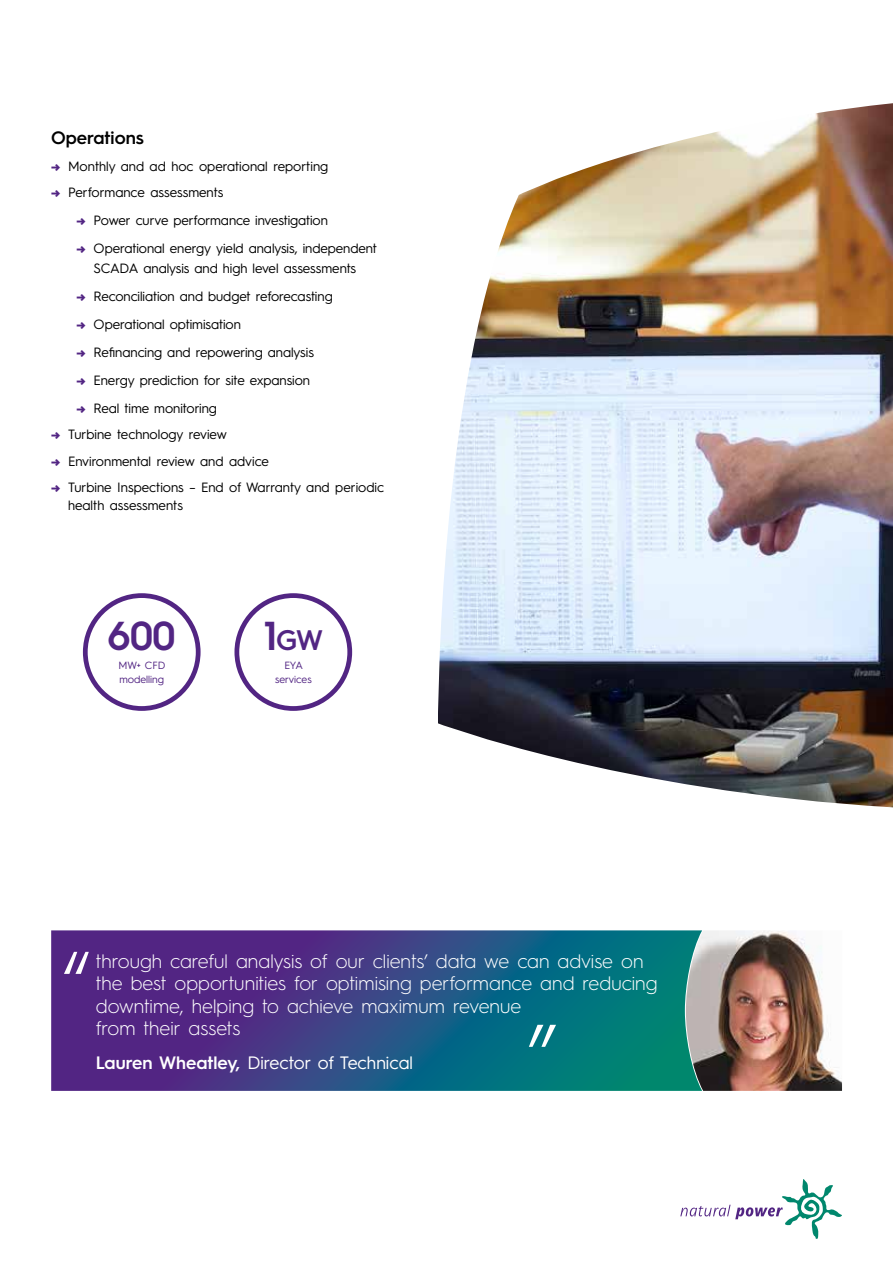
<style>
.page{position:relative;width:893px;height:1263px;background:#fff}
.page>*{position:absolute;margin:0;border:0;box-sizing:border-box;transform-origin:0 0}
.t1{font:600 40.5px "Hurme Geometric Sans 3";color:#522583}
.t2{font:600 28.35px "Hurme Geometric Sans 3";color:#522583}
.t3{font:300 19.5px/22.5px "Hurme Geometric Sans 3";color:#fff}
.t4{font:18px "Hurme Geometric Sans 3";color:#fff}
.t5{font:600 18px "Hurme Geometric Sans 3";color:#000}
.t6{font:13.5px/19.5px "Hurme Geometric Sans 3";color:#000;text-align:center}
.t7{font:10.5px/14.9px "Hurme Geometric Sans 3";color:#522583;text-align:center}
.s1{font-weight:700;color:#522583}
.s2{font-size:40.5px}
.s3{font-weight:600}
</style>
<div class="page">
<img style="left:438px;top:103px;width:455px;height:704px">
<svg style="left:680px;top:1179px;width:162px;height:60px"></svg>
<div style="left:234px;top:593px;width:118px;height:118px;border:5px solid #522583;border-radius:50%"></div>
<div style="left:83px;top:593px;width:118px;height:118px;border:5px solid #522583;border-radius:50%"></div>
<svg style="left:51px;top:930px;width:635px;height:161px;background:#2e4c82"></svg>
<img style="left:686px;top:930px;width:156px;height:161px">
<svg style="left:529px;top:1025px;width:27px;height:22px"></svg>
<svg style="left:64px;top:952px;width:25px;height:22px"></svg>
<h3 class="t5" style="left:51px;top:125px;width:94px">Operations</h3>
<p class="t6" style="left:51px;top:155px;width:279px"><span class="s1">→</span> Monthly and ad hoc operational reporting</p>
<p class="t6" style="left:51px;top:182px;width:174px"><span class="s1">→</span> Performance assessments</p>
<p class="t6" style="left:77px;top:210px;width:253px"><span class="s1">→</span> Power curve performance investigation</p>
<p class="t6" style="left:77px;top:238px;width:302px"><span class="s1">→</span> Operational energy yield analysis, independent<br>SCADA analysis and high level assessments</p>
<p class="t6" style="left:77px;top:285px;width:258px"><span class="s1">→</span> Reconciliation and budget reforecasting</p>
<p class="t6" style="left:77px;top:313px;width:166px"><span class="s1">→</span> Operational optimisation</p>
<p class="t6" style="left:77px;top:341px;width:239px"><span class="s1">→</span> Refinancing and repowering analysis</p>
<p class="t6" style="left:77px;top:369px;width:235px"><span class="s1">→</span> Energy prediction for site expansion</p>
<p class="t6" style="left:77px;top:397px;width:142px"><span class="s1">→</span> Real time monitoring</p>
<p class="t6" style="left:51px;top:424px;width:177px"><span class="s1">→</span> Turbine technology review</p>
<p class="t6" style="left:51px;top:450px;width:220px"><span class="s1">→</span> Environmental review and advice</p>
<p class="t6" style="left:68px;top:478px;width:317px;line-height:18px;text-align:left;text-indent:-17px"><span class="s1">→</span> Turbine Inspections – End of Warranty and periodic health assessments</p>
<h1 class="t1" style="left:108px;top:608px;width:70px">600</h1>
<p class="t7" style="left:118px;top:657px;width:48px;text-align:left">MW+ CFD modelling</p>
<h2 class="t2" style="left:264px;top:620px;width:61px"><span class="s2">1</span>GW</h2>
<p class="t7" style="left:275px;top:657px;width:38px">EYA services</p>
<h3 class="t3" style="left:96px;top:948px;width:563px">through careful analysis of our clients’ data we can advise on the best opportunities for optimising performance and reducing downtime, helping to achieve maximum revenue<br>from their assets</h3>
<h3 class="t4" style="left:96px;top:1050px;width:318px"><span class="s3">Lauren Wheatley,</span> Director of Technical</h3>
</div>
